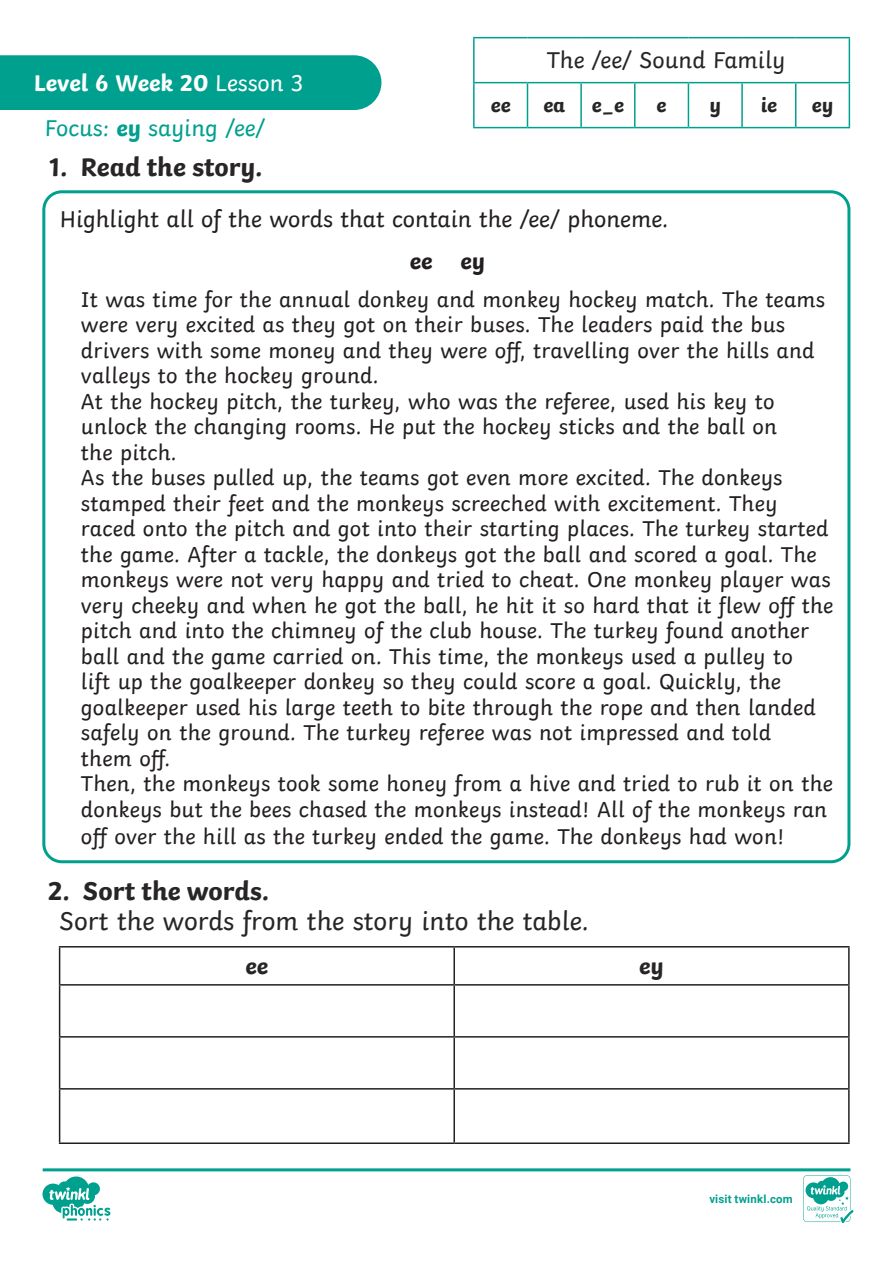
<style>
.page{position:relative;width:893px;height:1263px;background:#fff}
.page>*{position:absolute;margin:0;border:0;box-sizing:border-box;transform-origin:0 0}
.KS1_Body_Copy{font:27px "Twinkl";color:#282526}
.t1{font:700 27px "Twinkl";color:#282526}
.t2{font:24px "Twinkl";color:#231f20}
.t3{font:700 24px "Twinkl";color:#fff}
.t4{font:24px "Twinkl";color:#00a08f}
.KS1_Body_Copy-2{font:24px "Twinkl";color:#282526}
.t5{font:700 24px "Twinkl";color:#231f20}
.KS1_Body_Copy-3{font:700 24px "Twinkl";color:#282526}
.t6{font:22.5px/25.5px "Twinkl";letter-spacing:.01em;color:#231f20}
.KS1_Body_Copy-4{font:700 21px "Twinkl";color:#282526}
.t7{font:700 11.4px "Roboto";letter-spacing:.02em;color:#00a08f}
.s1{font-weight:400}
.s2{font-weight:700}
</style>
<div class="page">
<svg style="left:43px;top:1168px;width:810px;height:55px"></svg>
<div style="left:42px;top:190px;width:808px;height:673px;border:3px solid #00a08f;border-radius:18px"></div>
<hr style="left:59px;top:946px;width:395px;height:1px;background:#231f20">
<hr style="left:59px;top:947px;width:1px;height:37px;background:#231f20">
<hr style="left:454px;top:946px;width:396px;height:1px;background:#231f20">
<hr style="left:453px;top:947px;width:2px;height:37px;background:#231f20">
<hr style="left:848px;top:947px;width:2px;height:37px;background:#231f20">
<hr style="left:59px;top:984px;width:395px;height:1px;background:#231f20">
<hr style="left:59px;top:985px;width:1px;height:51px;background:#231f20">
<hr style="left:454px;top:984px;width:396px;height:1px;background:#231f20">
<hr style="left:453px;top:985px;width:2px;height:51px;background:#231f20">
<hr style="left:848px;top:985px;width:2px;height:51px;background:#231f20">
<hr style="left:59px;top:1036px;width:395px;height:1px;background:#231f20">
<hr style="left:59px;top:1037px;width:1px;height:51px;background:#231f20">
<hr style="left:454px;top:1036px;width:396px;height:1px;background:#231f20">
<hr style="left:453px;top:1037px;width:2px;height:51px;background:#231f20">
<hr style="left:848px;top:1037px;width:2px;height:51px;background:#231f20">
<hr style="left:59px;top:1088px;width:395px;height:1px;background:#231f20">
<hr style="left:59px;top:1089px;width:1px;height:53px;background:#231f20">
<hr style="left:454px;top:1088px;width:396px;height:1px;background:#231f20">
<hr style="left:453px;top:1089px;width:2px;height:53px;background:#231f20">
<hr style="left:848px;top:1089px;width:2px;height:53px;background:#231f20">
<hr style="left:59px;top:1142px;width:395px;height:2px;background:#231f20">
<hr style="left:454px;top:1142px;width:396px;height:2px;background:#231f20">
<div style="left:0;top:55px;width:381px;height:55px;background:#00a08f"></div>
<hr style="left:473px;top:82px;width:54px;height:1px;background:#00a08f">
<hr style="left:527px;top:82px;width:54px;height:1px;background:#00a08f">
<hr style="left:527px;top:83px;width:1px;height:44px;background:#00a08f">
<hr style="left:581px;top:82px;width:54px;height:1px;background:#00a08f">
<hr style="left:580px;top:83px;width:2px;height:44px;background:#00a08f">
<hr style="left:635px;top:82px;width:53px;height:1px;background:#00a08f">
<hr style="left:634px;top:83px;width:1px;height:44px;background:#00a08f">
<hr style="left:688px;top:82px;width:54px;height:1px;background:#00a08f">
<hr style="left:742px;top:82px;width:54px;height:1px;background:#00a08f">
<hr style="left:796px;top:82px;width:54px;height:1px;background:#00a08f">
<hr style="left:795px;top:83px;width:1px;height:44px;background:#00a08f">
<hr style="left:688px;top:83px;width:1px;height:44px;background:#00a08f">
<hr style="left:741px;top:83px;width:2px;height:44px;background:#00a08f">
<hr style="left:473px;top:37px;width:54px;height:1px;background:#00a08f">
<hr style="left:473px;top:38px;width:2px;height:44px;background:#00a08f">
<hr style="left:527px;top:37px;width:54px;height:1px;background:#00a08f">
<hr style="left:581px;top:37px;width:54px;height:1px;background:#00a08f">
<hr style="left:635px;top:37px;width:53px;height:1px;background:#00a08f">
<hr style="left:688px;top:37px;width:54px;height:1px;background:#00a08f">
<hr style="left:742px;top:37px;width:54px;height:1px;background:#00a08f">
<hr style="left:796px;top:37px;width:54px;height:1px;background:#00a08f">
<hr style="left:849px;top:38px;width:1px;height:44px;background:#00a08f">
<hr style="left:473px;top:83px;width:2px;height:44px;background:#00a08f">
<hr style="left:849px;top:83px;width:1px;height:44px;background:#00a08f">
<hr style="left:473px;top:127px;width:54px;height:1px;background:#00a08f">
<hr style="left:527px;top:127px;width:54px;height:1px;background:#00a08f">
<hr style="left:581px;top:127px;width:54px;height:1px;background:#00a08f">
<hr style="left:635px;top:127px;width:53px;height:1px;background:#00a08f">
<hr style="left:688px;top:127px;width:54px;height:1px;background:#00a08f">
<hr style="left:742px;top:127px;width:54px;height:1px;background:#00a08f">
<hr style="left:796px;top:127px;width:54px;height:1px;background:#00a08f">
<p class="t3" style="left:34px;top:63px;width:271px">Level 6 Week 20 <span class="s1">Lesson 3</span></p>
<p class="t4" style="left:45px;top:110px;width:222px">Focus: <span class="s2">ey</span> saying /ee/</p>
<p class="KS1_Body_Copy-2" style="left:547px;top:42px;width:240px">The /ee/ Sound Family</p>
<p class="KS1_Body_Copy-4" style="left:491px;top:88px;width:21px">ee</p>
<p class="KS1_Body_Copy-4" style="left:543px;top:88px;width:23px">ea</p>
<p class="KS1_Body_Copy-4" style="left:592px;top:88px;width:34px">e_e</p>
<p class="KS1_Body_Copy-4" style="left:657px;top:88px;width:11px">e</p>
<p class="KS1_Body_Copy-4" style="left:709px;top:88px;width:13px">y</p>
<p class="KS1_Body_Copy-4" style="left:761px;top:88px;width:18px">ie</p>
<p class="KS1_Body_Copy-4" style="left:812px;top:88px;width:23px">ey</p>
<p class="t1" style="left:49px;top:145px;width:215px">1. Read the story.</p>
<p class="t2" style="left:60px;top:200px;width:610px">Highlight all of the words that contain the /ee/ phoneme.</p>
<p class="t5" style="left:410px;top:241px;width:77px">ee ey</p>
<p class="t6" style="left:81px;top:284px;width:746px">It was time for the annual donkey and monkey hockey match. The teams were very excited as they got on their buses. The leaders paid the bus drivers with some money and they were off, travelling over the hills and valleys to the hockey ground.</p>
<p class="t6" style="left:81px;top:386px;width:698px;text-align:justify">At the hockey pitch, the turkey, who was the referee, used his key to unlock the changing rooms. He put the hockey sticks and the ball on the pitch.</p>
<p class="t6" style="left:81px;top:463px;width:754px">As the buses pulled up, the teams got even more excited. The donkeys stamped their feet and the monkeys screeched with excitement. They raced onto the pitch and got into their starting places. The turkey started the game. After a tackle, the donkeys got the ball and scored a goal. The monkeys were not very happy and tried to cheat. One monkey player was very cheeky and when he got the ball, he hit it so hard that it flew off the pitch and into the chimney of the club house. The turkey found another ball and the game carried on. This time, the monkeys used a pulley to<br>lift up the goalkeeper donkey so they could score a goal. Quickly, the goalkeeper used his large teeth to bite through the rope and then landed safely on the ground. The turkey referee was not impressed and told<br>them off.</p>
<p class="t6" style="left:81px;top:769px;width:753px;line-height:26.2px">Then, the monkeys took some honey from a hive and tried to rub it on the donkeys but the bees chased the monkeys instead! All of the monkeys ran off over the hill as the turkey ended the game. The donkeys had won!</p>
<p class="t1" style="left:48px;top:868px;width:223px">2. Sort the words.</p>
<p class="KS1_Body_Copy" style="left:60px;top:900px;width:531px">Sort the words from the story into the table.</p>
<p class="KS1_Body_Copy-3" style="left:246px;top:946px;width:24px">ee</p>
<p class="KS1_Body_Copy-3" style="left:639px;top:946px;width:26px">ey</p>
<p class="t7" style="left:709px;top:1191px;width:85px">visit twinkl.com</p>
</div>
